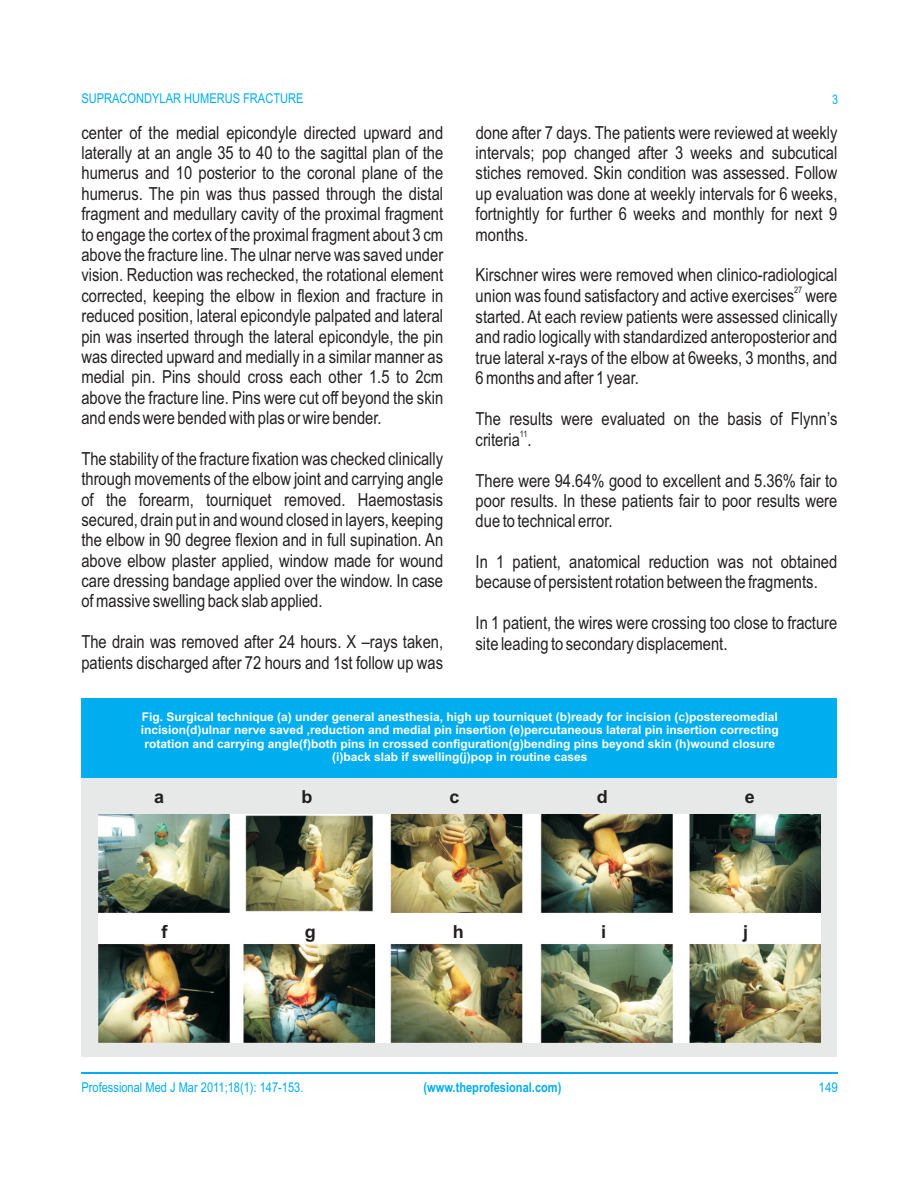
<style>
.page{position:relative;width:918px;height:1188px;background:#fff}
.page>*{position:absolute;margin:0;border:0;box-sizing:border-box;transform-origin:0 0}
.t1{font:18px/20.4px "Arial Narrow";color:#231f20}
.t2{font:700 18px "Arial";color:#231f20}
.t3{font:13.5px "Arial Narrow";color:#00aeef}
.t4{font:700 13.5px "Arial Narrow";color:#00aeef}
.t5{font:13.5px "Arial Narrow";color:#00aeef;scale:1.04 1}
.t6{font:13.2px "Arial Narrow";color:#00aeef}
.t7{font:700 12px/13.4px "Arial";color:#fff;text-align:center}
.t8{font:9px "Arial Narrow";color:#231f20}
</style>
<div class="page">
<hr style="left:82px;top:1072px;width:756px;height:2px;background:#00aeef">
<div style="left:81px;top:698px;width:756px;height:359px;background:#e7e8e8"></div>
<img style="left:99px;top:815px;width:721px;height:227px">
<div style="left:81px;top:698px;width:756px;height:80px;background:#00aeef"></div>
<p class="t3" style="left:81px;top:93px;width:224px">SUPRACONDYLAR HUMERUS FRACTURE</p>
<p class="t6" style="left:832px;top:94px;width:8px">3</p>
<p class="t1" style="left:81px;top:124px;width:363px">center of the medial epicondyle directed upward and</p>
<p class="t1" style="left:476px;top:124px;width:363px">done after 7 days. The patients were reviewed at weekly</p>
<p class="t1" style="left:81px;top:144px;width:363px">laterally at an angle 35 to 40 to the sagittal plan of the</p>
<p class="t1" style="left:476px;top:144px;width:363px">intervals; pop changed after 3 weeks and subcutical</p>
<p class="t1" style="left:81px;top:165px;width:363px">humerus and 10 posterior to the coronal plane of the</p>
<p class="t1" style="left:476px;top:165px;width:363px">stiches removed. Skin condition was assessed. Follow</p>
<p class="t1" style="left:81px;top:185px;width:363px">humerus. The pin was thus passed through the distal</p>
<p class="t1" style="left:476px;top:185px;width:363px">up evaluation was done at weekly intervals for 6 weeks,</p>
<p class="t1" style="left:81px;top:205px;width:363px">fragment and medullary cavity of the proximal fragment</p>
<p class="t1" style="left:476px;top:205px;width:363px">fortnightly for further 6 weeks and monthly for next 9</p>
<p class="t1" style="left:81px;top:226px;width:363px">to engage the cortex of the proximal fragment about 3 cm</p>
<p class="t1" style="left:476px;top:226px;width:54px">months.</p>
<p class="t1" style="left:81px;top:246px;width:363px">above the fracture line. The ulnar nerve was saved under vision. Reduction was rechecked, the rotational element</p>
<p class="t1" style="left:476px;top:266px;width:363px">Kirschner wires were removed when clinico-radiological</p>
<p class="t8" style="left:794px;top:287px;width:10px">27</p>
<p class="t1" style="left:81px;top:287px;width:363px">corrected, keeping the elbow in flexion and fracture in</p>
<p class="t1" style="left:476px;top:288px;width:363px">union was found satisfactory and active exercises were</p>
<p class="t1" style="left:81px;top:307px;width:363px">reduced position, lateral epicondyle palpated and lateral</p>
<p class="t1" style="left:476px;top:308px;width:363px">started. At each review patients were assessed clinically</p>
<p class="t1" style="left:81px;top:328px;width:363px">pin was inserted through the lateral epicondyle, the pin</p>
<p class="t1" style="left:476px;top:328px;width:363px">and radio logically with standardized anteroposterior and</p>
<p class="t1" style="left:81px;top:348px;width:363px">was directed upward and medially in a similar manner as</p>
<p class="t1" style="left:476px;top:349px;width:363px">true lateral x-rays of the elbow at 6weeks, 3 months, and</p>
<p class="t1" style="left:81px;top:368px;width:363px">medial pin. Pins should cross each other 1.5 to 2cm</p>
<p class="t1" style="left:476px;top:369px;width:165px">6 months and after 1 year.</p>
<p class="t1" style="left:81px;top:389px;width:363px">above the fracture line. Pins were cut off beyond the skin and ends were bended with plas or wire bender.</p>
<p class="t1" style="left:476px;top:410px;width:363px">The results were evaluated on the basis of Flynn’s</p>
<p class="t8" style="left:520px;top:430px;width:9px">11</p>
<p class="t1" style="left:476px;top:431px;width:58px">criteria .</p>
<p class="t1" style="left:81px;top:450px;width:363px">The stability of the fracture fixation was checked clinically through movements of the elbow joint and carrying angle</p>
<p class="t1" style="left:476px;top:472px;width:363px">There were 94.64% good to excellent and 5.36% fair to</p>
<p class="t1" style="left:81px;top:491px;width:363px">of the forearm, tourniquet removed. Haemostasis</p>
<p class="t1" style="left:476px;top:492px;width:363px">poor results. In these patients fair to poor results were</p>
<p class="t1" style="left:81px;top:511px;width:363px">secured, drain put in and wound closed in layers, keeping</p>
<p class="t1" style="left:476px;top:512px;width:139px">due to technical error.</p>
<p class="t1" style="left:81px;top:531px;width:363px">the elbow in 90 degree flexion and in full supination. An above elbow plaster applied, window made for wound</p>
<p class="t1" style="left:476px;top:553px;width:363px">In 1 patient, anatomical reduction was not obtained</p>
<p class="t1" style="left:81px;top:572px;width:363px">care dressing bandage applied over the window. In case</p>
<p class="t1" style="left:476px;top:574px;width:344px">because of persistent rotation between the fragments.</p>
<p class="t1" style="left:81px;top:593px;width:243px">of massive swelling back slab applied.</p>
<p class="t1" style="left:476px;top:614px;width:363px">In 1 patient, the wires were crossing too close to fracture</p>
<p class="t1" style="left:81px;top:633px;width:363px">The drain was removed after 24 hours. X –rays taken,</p>
<p class="t1" style="left:476px;top:635px;width:253px">site leading to secondary displacement.</p>
<p class="t1" style="left:81px;top:654px;width:363px">patients discharged after 72 hours and 1st follow up was</p>
<p class="t7" style="left:141px;top:711px;width:640px">Fig. Surgical technique (a) under general anesthesia, high up tourniquet (b)ready for incision (c)postereomedial incision(d)ulnar nerve saved ,reduction and medial pin insertion (e)percutaneous lateral pin insertion correcting rotation and carrying angle(f)both pins in crossed configuration(g)bending pins beyond skin (h)wound closure (i)back slab if swelling(j)pop in routine cases</p>
<p class="t2" style="left:154px;top:790px;width:12px">a</p>
<p class="t2" style="left:301px;top:790px;width:12px">b</p>
<p class="t2" style="left:450px;top:790px;width:12px">c</p>
<p class="t2" style="left:597px;top:790px;width:12px">d</p>
<p class="t2" style="left:745px;top:790px;width:12px">e</p>
<p class="t2" style="left:162px;top:924px;width:7px">f</p>
<p class="t2" style="left:305px;top:924px;width:12px">g</p>
<p class="t2" style="left:453px;top:924px;width:12px">h</p>
<p class="t2" style="left:601px;top:924px;width:7px">i</p>
<p class="t2" style="left:743px;top:924px;width:7px">j</p>
<p class="t3" style="left:82px;top:1082px;width:223px">Professional Med J Mar 2011;18(1): 147-153.</p>
<p class="t4" style="left:424px;top:1082px;width:140px">(www.theprofesional.com)</p>
<p class="t5" style="left:819px;top:1082px;width:20px">149</p>
</div>
